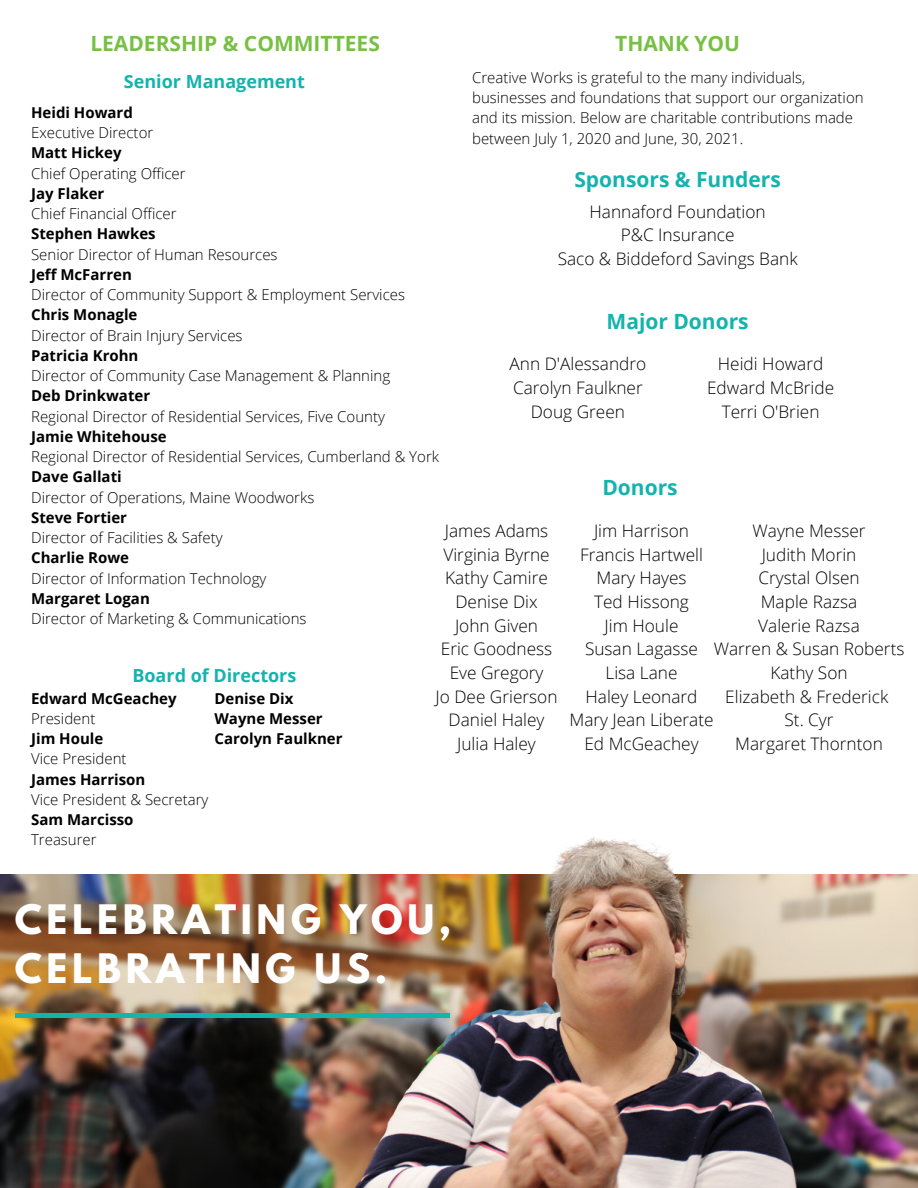
<style>
.page{position:relative;width:918px;height:1188px;background:#fff}
.page>*{position:absolute;margin:0;border:0;box-sizing:border-box;transform-origin:0 0}
.t1{font:700 36px "League Spartan";letter-spacing:.13em;color:#fff}
.t2{font:700 21px "Open Sans";color:#13b3ae}
.t3{font:700 21px "Open Sans";color:#77c044}
.t4{font:700 18px "Open Sans";color:#13b3ae}
.t5{font:300 17.25px "Open Sans";color:#000}
.t6{font:300 15px/20.2px "Open Sans";color:#000}
.t7{font:700 15px "Open Sans";color:#000}
</style>
<div class="page">
<img style="left:0;top:874px;width:65px;height:314px">
<div style="left:15px;top:1013px;width:435px;height:5px;background:#13b3ae"></div>
<img style="left:65px;top:837px;width:853px;height:351px">
<p class="t3" style="left:90px;top:28px;width:291px">LEADERSHIP &amp; COMMITTEES</p>
<p class="t4" style="left:124px;top:69px;width:183px">Senior Management</p>
<p class="t3" style="left:615px;top:28px;width:126px">THANK YOU</p>
<p class="t6" style="left:472px;top:67px;width:393px">Creative Works is grateful to the many individuals, businesses and foundations that support our organization and its mission. Below are charitable contributions made between July 1, 2020 and June, 30, 2021.</p>
<p class="t7" style="left:31px;top:102px;width:103px">Heidi Howard</p>
<p class="t6" style="left:31px;top:122px;width:124px">Executive Director</p>
<p class="t7" style="left:31px;top:142px;width:92px">Matt Hickey</p>
<p class="t6" style="left:31px;top:163px;width:156px">Chief Operating Officer</p>
<p class="t7" style="left:31px;top:183px;width:75px">Jay Flaker</p>
<p class="t6" style="left:31px;top:203px;width:147px">Chief Financial Officer</p>
<p class="t7" style="left:31px;top:223px;width:126px">Stephen Hawkes</p>
<p class="t6" style="left:31px;top:244px;width:248px">Senior Director of Human Resources</p>
<p class="t7" style="left:31px;top:264px;width:102px">Jeff McFarren</p>
<p class="t6" style="left:31px;top:284px;width:375px">Director of Community Support &amp; Employment Services</p>
<p class="t7" style="left:31px;top:304px;width:108px">Chris Monagle</p>
<p class="t6" style="left:31px;top:325px;width:213px">Director of Brain Injury Services</p>
<p class="t7" style="left:31px;top:345px;width:109px">Patricia Krohn</p>
<p class="t6" style="left:31px;top:365px;width:361px">Director of Community Case Management &amp; Planning</p>
<p class="t7" style="left:31px;top:385px;width:121px">Deb Drinkwater</p>
<p class="t6" style="left:31px;top:406px;width:355px">Regional Director of Residential Services, Five County</p>
<p class="t7" style="left:31px;top:426px;width:137px">Jamie Whitehouse</p>
<p class="t6" style="left:31px;top:446px;width:409px">Regional Director of Residential Services, Cumberland &amp; York</p>
<p class="t7" style="left:31px;top:466px;width:92px">Dave Gallati</p>
<p class="t6" style="left:31px;top:487px;width:285px">Director of Operations, Maine Woodworks</p>
<p class="t7" style="left:31px;top:507px;width:97px">Steve Fortier</p>
<p class="t6" style="left:31px;top:527px;width:193px">Director of Facilities &amp; Safety</p>
<p class="t7" style="left:31px;top:547px;width:100px">Charlie Rowe</p>
<p class="t6" style="left:31px;top:568px;width:237px">Director of Information Technology</p>
<p class="t7" style="left:31px;top:588px;width:120px">Margaret Logan</p>
<p class="t6" style="left:31px;top:608px;width:277px">Director of Marketing &amp; Communications</p>
<p class="t2" style="left:574px;top:165px;width:208px">Sponsors &amp; Funders</p>
<p class="t5" style="left:590px;top:199px;width:178px">Hannaford Foundation</p>
<p class="t5" style="left:621px;top:223px;width:115px">P&amp;C Insurance</p>
<p class="t5" style="left:558px;top:247px;width:242px">Saco &amp; Biddeford Savings Bank</p>
<p class="t2" style="left:607px;top:307px;width:144px">Major Donors</p>
<p class="t5" style="left:510px;top:352px;width:138px">Ann D'Alessandro</p>
<p class="t5" style="left:513px;top:376px;width:131px">Carolyn Faulkner</p>
<p class="t5" style="left:531px;top:399px;width:96px">Doug Green</p>
<p class="t5" style="left:718px;top:352px;width:107px">Heidi Howard</p>
<p class="t5" style="left:707px;top:376px;width:129px">Edward McBride</p>
<p class="t5" style="left:722px;top:399px;width:99px">Terri O'Brien</p>
<p class="t2" style="left:602px;top:473px;width:77px">Donors</p>
<p class="t5" style="left:445px;top:519px;width:105px">James Adams</p>
<p class="t5" style="left:443px;top:542px;width:108px">Virginia Byrne</p>
<p class="t5" style="left:445px;top:566px;width:104px">Kathy Camire</p>
<p class="t5" style="left:455px;top:590px;width:84px">Denise Dix</p>
<p class="t5" style="left:455px;top:613px;width:85px">John Given</p>
<p class="t5" style="left:441px;top:637px;width:113px">Eric Goodness</p>
<p class="t5" style="left:450px;top:660px;width:95px">Eve Gregory</p>
<p class="t5" style="left:436px;top:684px;width:123px">Jo Dee Grierson</p>
<p class="t5" style="left:449px;top:708px;width:98px">Daniel Haley</p>
<p class="t5" style="left:457px;top:731px;width:80px">Julia Haley</p>
<p class="t5" style="left:594px;top:519px;width:97px">Jim Harrison</p>
<p class="t5" style="left:580px;top:542px;width:125px">Francis Hartwell</p>
<p class="t5" style="left:597px;top:566px;width:92px">Mary Hayes</p>
<p class="t5" style="left:594px;top:590px;width:96px">Ted Hissong</p>
<p class="t5" style="left:605px;top:613px;width:75px">Jim Houle</p>
<p class="t5" style="left:585px;top:637px;width:115px">Susan Lagasse</p>
<p class="t5" style="left:606px;top:660px;width:74px">Lisa Lane</p>
<p class="t5" style="left:586px;top:684px;width:113px">Haley Leonard</p>
<p class="t5" style="left:569px;top:708px;width:146px">Mary Jean Liberate</p>
<p class="t5" style="left:584px;top:731px;width:116px">Ed McGeachey</p>
<p class="t5" style="left:753px;top:519px;width:115px">Wayne Messer</p>
<p class="t5" style="left:762px;top:542px;width:96px">Judith Morin</p>
<p class="t5" style="left:758px;top:566px;width:103px">Crystal Olsen</p>
<p class="t5" style="left:761px;top:590px;width:98px">Maple Razsa</p>
<p class="t5" style="left:758px;top:613px;width:103px">Valerie Razsa</p>
<p class="t5" style="left:714px;top:637px;width:192px">Warren &amp; Susan Roberts</p>
<p class="t5" style="left:770px;top:660px;width:79px">Kathy Son</p>
<p class="t5" style="left:725px;top:684px;width:165px">Elizabeth &amp; Frederick</p>
<p class="t5" style="left:785px;top:708px;width:51px">St. Cyr</p>
<p class="t5" style="left:735px;top:731px;width:149px">Margaret Thornton</p>
<p class="t4" style="left:132px;top:662px;width:165px">Board of Directors</p>
<p class="t7" style="left:31px;top:688px;width:147px">Edward McGeachey</p>
<p class="t6" style="left:31px;top:708px;width:66px">President</p>
<p class="t7" style="left:31px;top:728px;width:74px">Jim Houle</p>
<p class="t6" style="left:31px;top:748px;width:97px">Vice President</p>
<p class="t7" style="left:31px;top:769px;width:116px">James Harrison</p>
<p class="t6" style="left:31px;top:789px;width:179px">Vice President &amp; Secretary</p>
<p class="t7" style="left:31px;top:809px;width:104px">Sam Marcisso</p>
<p class="t6" style="left:31px;top:829px;width:67px">Treasurer</p>
<p class="t7" style="left:214px;top:688px;width:80px">Denise Dix</p>
<p class="t7" style="left:214px;top:708px;width:110px">Wayne Messer</p>
<p class="t7" style="left:214px;top:728px;width:130px">Carolyn Faulkner</p>
<p class="t1" style="left:15px;top:901px;width:438px">CELEBRATING YOU,</p>
<p class="t1" style="left:15px;top:951px;width:374px">CELBRATING US.</p>
</div>
